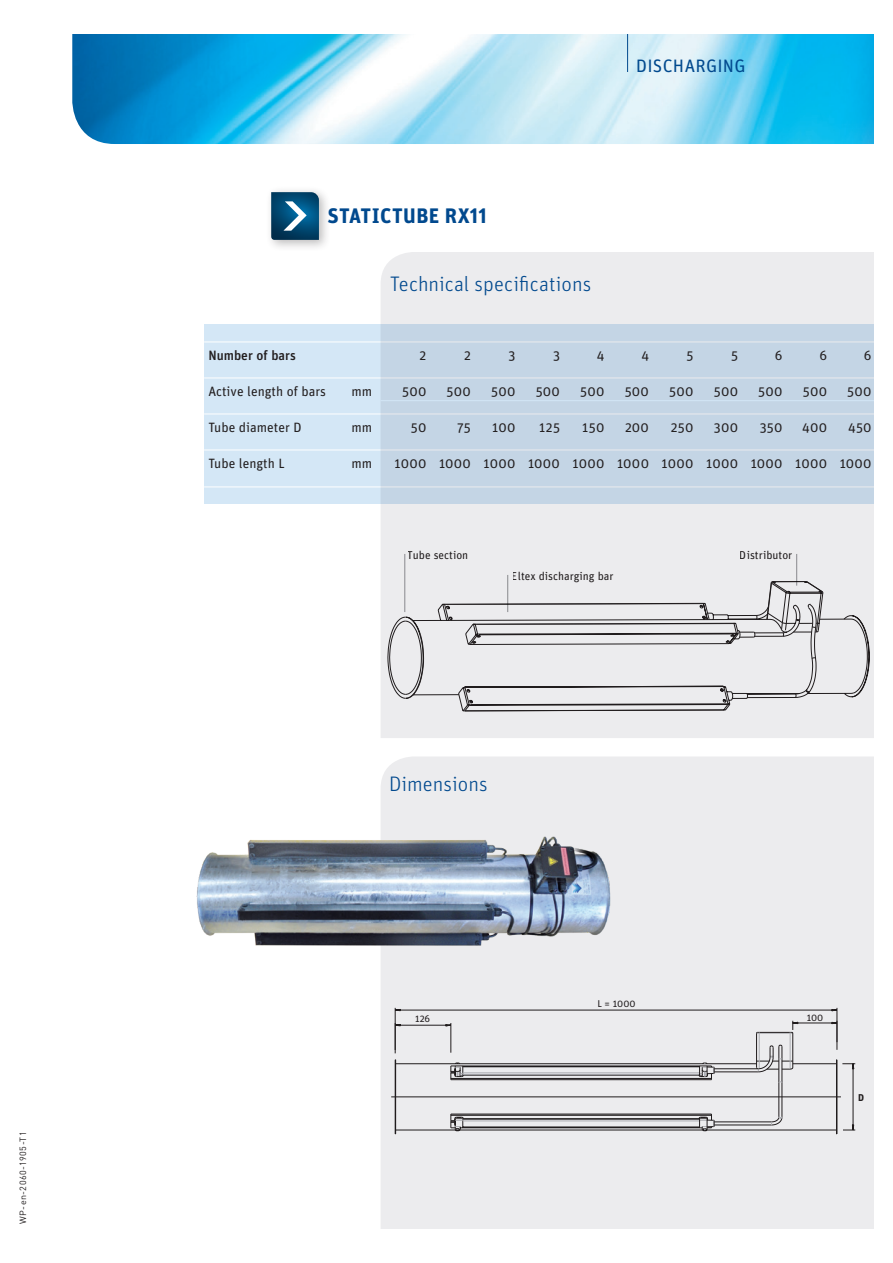
<style>
.page{position:relative;width:893px;height:1263px;background:#fff}
.page>*{position:absolute;margin:0;border:0;box-sizing:border-box;transform-origin:0 0}
.t1{font:300 21px "Unit OT";letter-spacing:.005em;color:#01498e}
.t2{font:700 21px "Unit OT";letter-spacing:.015em;color:#01498e}
.t3{font:18px "Unit OT";letter-spacing:.015em;color:#01498e}
.t4{font:13.5px "Unit OT";letter-spacing:.02em;color:#231f20}
.t5{font:13.5px "Unit OT";color:#231f20}
.t6{font:500 13.5px "Unit OT";color:#231f20}
.t7{font:11.4px "Unit OT";color:#231f20}
.t8{font:9.9px "Unit OT";color:#231f20}
.t9{font:700 9.9px "Unit OT";color:#231f20}
.t10{font:9px "DIN Pro";letter-spacing:.06em;color:#231f20}
</style>
<div class="page">
<img style="left:72px;top:34px;width:802px;height:110px">
<hr style="left:627px;top:0;width:1px;height:72px;background:#01498e">
<div style="left:381px;top:757px;width:493px;height:472px;background:#ececee"></div>
<div style="left:381px;top:252px;width:493px;height:486px;background:#ececee"></div>
<div style="left:265px;top:186px;width:66px;height:66px;background:#231f20;opacity:.3"></div>
<svg style="left:271px;top:192px;width:48px;height:48px"></svg>
<div style="left:204px;top:324px;width:689px;height:180px;background:linear-gradient(to right,#d2e4f3,#bfcfdf)"></div>
<hr style="left:204px;top:342px;width:689px;height:1px;background:#fff">
<hr style="left:204px;top:378px;width:689px;height:1px;background:#fff">
<hr style="left:204px;top:414px;width:689px;height:1px;background:#fff">
<hr style="left:204px;top:450px;width:689px;height:1px;background:#fff">
<hr style="left:204px;top:486px;width:689px;height:1px;background:#fff">
<img style="left:196px;top:819px;width:432px;height:144px">
<div style="left:387px;top:581px;width:366px;height:130px;background:#ececee"></div>
<svg style="left:405px;top:603px;width:465px;height:108px"></svg>
<svg style="left:753px;top:581px;width:115px;height:113px"></svg>
<hr style="left:395px;top:1008px;width:1px;height:45px;background:#231f20">
<hr style="left:837px;top:1008px;width:1px;height:42px;background:#231f20">
<svg style="left:391px;top:1009px;width:465px;height:125px"></svg>
<hr style="left:404px;top:554px;width:1px;height:58px;background:#939598">
<hr style="left:507px;top:575px;width:1px;height:37px;background:#939598">
<hr style="left:796px;top:554px;width:1px;height:32px;background:#939598">
<div style="left:874px;top:0;width:19px;height:1263px;background:#fff"></div>
<p class="t10" style="left:17px;top:1224px;width:94px;rotate:-90deg">WP-en-2060-1905-T1</p>
<h2 class="t3" style="left:636px;top:54px;width:111px">DISCHARGING</h2>
<h1 class="t2" style="left:328px;top:202px;width:161px">STATICTUBE RX11</h1>
<h1 class="t1" style="left:390px;top:271px;width:203px">Technical specifications</h1>
<p class="t6" style="left:208px;top:347px;width:89px">Number of bars</p>
<p class="t5" style="left:208px;top:383px;width:119px">Active length of bars</p>
<p class="t5" style="left:208px;top:419px;width:95px">Tube diameter D</p>
<p class="t5" style="left:208px;top:455px;width:78px">Tube length L</p>
<p class="t4" style="left:351px;top:383px;width:22px">mm</p>
<p class="t4" style="left:351px;top:419px;width:22px">mm</p>
<p class="t4" style="left:351px;top:455px;width:22px">mm</p>
<p class="t4" style="left:420px;top:347px;width:8px">2</p>
<p class="t4" style="left:402px;top:383px;width:26px">500</p>
<p class="t4" style="left:411px;top:419px;width:17px">50</p>
<p class="t4" style="left:394px;top:455px;width:33px">1000</p>
<p class="t4" style="left:464px;top:347px;width:8px">2</p>
<p class="t4" style="left:447px;top:383px;width:26px">500</p>
<p class="t4" style="left:457px;top:419px;width:15px">75</p>
<p class="t4" style="left:439px;top:455px;width:33px">1000</p>
<p class="t4" style="left:508px;top:347px;width:8px">3</p>
<p class="t4" style="left:491px;top:383px;width:26px">500</p>
<p class="t4" style="left:492px;top:419px;width:25px">100</p>
<p class="t4" style="left:484px;top:455px;width:33px">1000</p>
<p class="t4" style="left:553px;top:347px;width:8px">3</p>
<p class="t4" style="left:536px;top:383px;width:26px">500</p>
<p class="t4" style="left:539px;top:419px;width:22px">125</p>
<p class="t4" style="left:528px;top:455px;width:33px">1000</p>
<p class="t4" style="left:597px;top:347px;width:9px">4</p>
<p class="t4" style="left:580px;top:383px;width:26px">500</p>
<p class="t4" style="left:582px;top:419px;width:24px">150</p>
<p class="t4" style="left:573px;top:455px;width:33px">1000</p>
<p class="t4" style="left:641px;top:347px;width:9px">4</p>
<p class="t4" style="left:625px;top:383px;width:26px">500</p>
<p class="t4" style="left:625px;top:419px;width:26px">200</p>
<p class="t4" style="left:617px;top:455px;width:33px">1000</p>
<p class="t4" style="left:687px;top:347px;width:8px">5</p>
<p class="t4" style="left:669px;top:383px;width:26px">500</p>
<p class="t4" style="left:671px;top:419px;width:24px">250</p>
<p class="t4" style="left:662px;top:455px;width:33px">1000</p>
<p class="t4" style="left:731px;top:347px;width:8px">5</p>
<p class="t4" style="left:714px;top:383px;width:26px">500</p>
<p class="t4" style="left:714px;top:419px;width:26px">300</p>
<p class="t4" style="left:706px;top:455px;width:33px">1000</p>
<p class="t4" style="left:775px;top:347px;width:9px">6</p>
<p class="t4" style="left:758px;top:383px;width:26px">500</p>
<p class="t4" style="left:760px;top:419px;width:24px">350</p>
<p class="t4" style="left:751px;top:455px;width:33px">1000</p>
<p class="t4" style="left:819px;top:347px;width:9px">6</p>
<p class="t4" style="left:803px;top:383px;width:26px">500</p>
<p class="t4" style="left:802px;top:419px;width:27px">400</p>
<p class="t4" style="left:795px;top:455px;width:33px">1000</p>
<p class="t4" style="left:864px;top:347px;width:9px">6</p>
<p class="t4" style="left:847px;top:383px;width:26px">500</p>
<p class="t4" style="left:848px;top:419px;width:25px">450</p>
<p class="t4" style="left:840px;top:455px;width:33px">1000</p>
<p class="t7" style="left:408px;top:548px;width:62px">Tube section</p>
<p class="t7" style="left:512px;top:569px;width:103px">Eltex discharging bar</p>
<p class="t7" style="left:740px;top:548px;width:54px">Distributor</p>
<h1 class="t1" style="left:389px;top:771px;width:100px">Dimensions</h1>
<p class="t8" style="left:415px;top:1013px;width:17px">126</p>
<p class="t8" style="left:597px;top:997px;width:40px">L = 1000</p>
<p class="t8" style="left:807px;top:1011px;width:18px">100</p>
<p class="t9" style="left:858px;top:1091px;width:8px">D</p>
</div>
